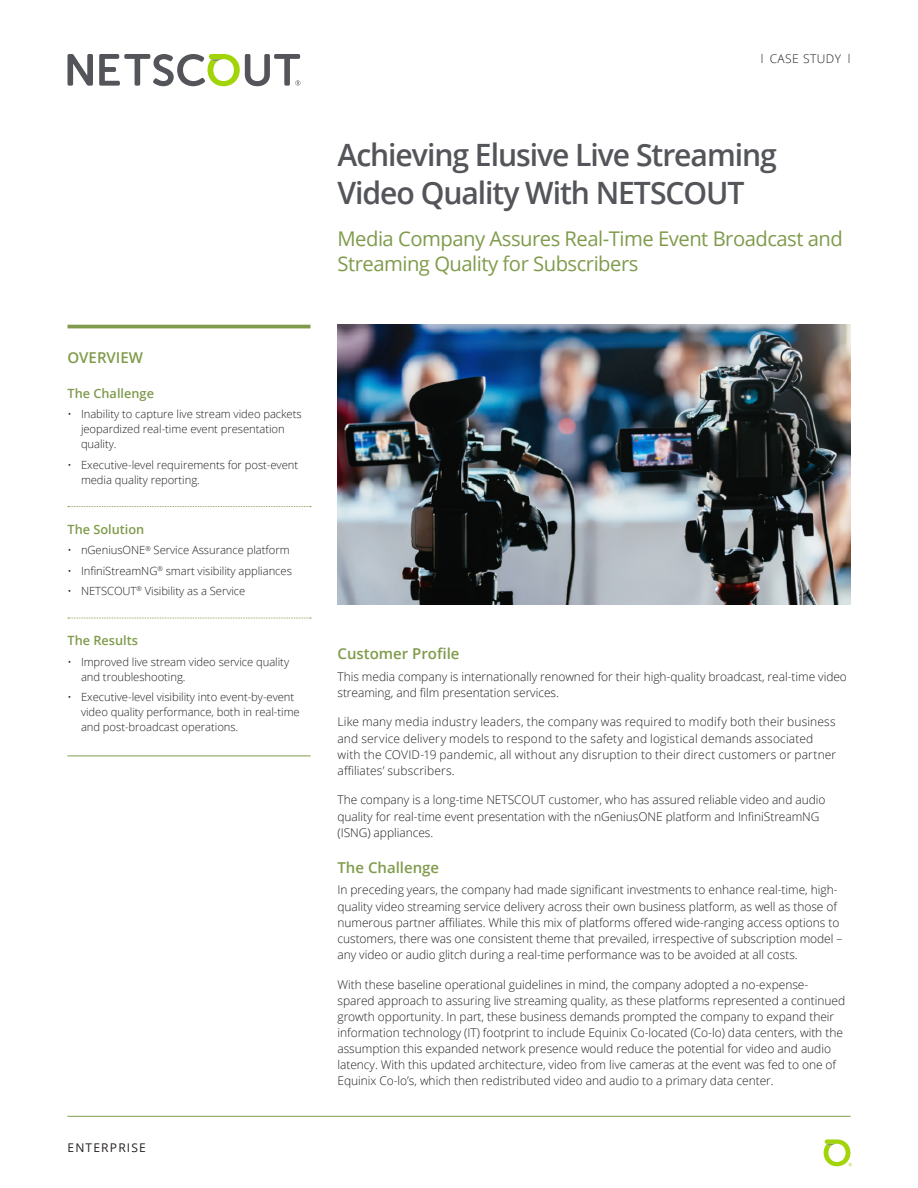
<style>
.page{position:relative;width:918px;height:1188px;background:#fff}
.page>*{position:absolute;margin:0;border:0;box-sizing:border-box;transform-origin:0 0}
.Document_Title{font:600 30.75px/37.5px "Open Sans";letter-spacing:-.035em;color:#54555a}
.Subtitle{font:20.25px/25.5px "Open Sans";letter-spacing:-.025em;color:#809b4c}
.Level_1_-_Heading{font:600 15px "Open Sans";color:#809b4c}
.Level_1_-_Section_He{font:600 15px "Open Sans";color:#809b4c}
.Level_2_-_Heading{font:600 12.75px "Open Sans";color:#809b4c}
.Body{font:300 12px/16.2px "Open Sans";letter-spacing:-.005em;color:#231f20}
.Body-2{font:300 12px "Open Sans";letter-spacing:.04em;color:#231f20}
.t1{font:12px "Open Sans";letter-spacing:.1em;color:#231f20}
.t2{font:300 11.25px/15px "Open Sans";letter-spacing:-.005em;color:#231f20}
</style>
<div class="page">
<svg style="left:68px;top:54px;width:25px;height:32px"></svg>
<svg style="left:99px;top:54px;width:201px;height:32px"></svg>
<hr style="left:68px;top:1116px;width:782px;height:1px;background:#809b4c">
<svg style="left:824px;top:1139px;width:28px;height:27px"></svg>
<img style="left:338px;top:324px;width:512px;height:280px">
<hr style="left:68px;top:325px;width:242px;height:3px;background:#809b4c">
<svg style="left:68px;top:506px;width:243px;height:1px"></svg>
<svg style="left:68px;top:618px;width:243px;height:1px"></svg>
<hr style="left:68px;top:756px;width:242px;height:1px;background:#809b4c">
<p class="Level_1_-_Section_He" style="left:68px;top:347px;width:77px">OVERVIEW</p>
<p class="Level_2_-_Heading" style="left:68px;top:385px;width:88px">The Challenge</p>
<p class="t2" style="left:81px;top:406px;width:222px;text-indent:-14px">• Inability to capture live stream video packets jeopardized real-time event presentation quality.</p>
<p class="t2" style="left:81px;top:457px;width:219px;text-indent:-14px">• Executive-level requirements for post-event media quality reporting.</p>
<p class="Level_2_-_Heading" style="left:68px;top:521px;width:78px">The Solution</p>
<p class="t2" style="left:68px;top:542px;width:224px">• nGeniusONE<sup>®</sup> Service Assurance platform</p>
<p class="t2" style="left:68px;top:563px;width:226px">• InfiniStreamNG<sup>®</sup> smart visibility appliances</p>
<p class="t2" style="left:68px;top:583px;width:179px">• NETSCOUT<sup>®</sup> Visibility as a Service</p>
<p class="Level_2_-_Heading" style="left:68px;top:632px;width:72px">The Results</p>
<p class="t2" style="left:81px;top:654px;width:210px;text-indent:-14px">• Improved live stream video service quality and troubleshooting.</p>
<p class="t2" style="left:81px;top:689px;width:220px;text-indent:-14px">• Executive-level visibility into event-by-event video quality performance, both in real-time and post-broadcast operations.</p>
<p class="t1" style="left:68px;top:1139px;width:80px">ENTERPRISE</p>
<p class="Body-2" style="left:761px;top:51px;width:91px">l CASE STUDY l</p>
<p class="Document_Title" style="left:338px;top:136px;width:441px">Achieving Elusive Live Streaming<br>Video Quality With NETSCOUT</p>
<p class="Subtitle" style="left:338px;top:225px;width:507px">Media Company Assures Real-Time Event Broadcast and<br>Streaming Quality for Subscribers</p>
<p class="Level_1_-_Heading" style="left:338px;top:643px;width:124px">Customer Profile</p>
<p class="Body" style="left:338px;top:668px;width:511px">This media company is internationally renowned for their high-quality broadcast, real-time video streaming, and film presentation services.</p>
<p class="Body" style="left:338px;top:714px;width:500px">Like many media industry leaders, the company was required to modify both their business and service delivery models to respond to the safety and logistical demands associated with the COVID-19 pandemic, all without any disruption to their direct customers or partner affiliates’ subscribers.</p>
<p class="Body" style="left:338px;top:792px;width:490px">The company is a long-time NETSCOUT customer, who has assured reliable video and audio quality for real-time event presentation with the nGeniusONE platform and InfiniStreamNG (ISNG) appliances.</p>
<p class="Level_1_-_Heading" style="left:338px;top:857px;width:103px">The Challenge</p>
<p class="Body" style="left:338px;top:882px;width:506px">In preceding years, the company had made significant investments to enhance real-time, high&shy;quality video streaming service delivery across their own business platform, as well as those of numerous partner affiliates. While this mix of platforms offered wide-ranging access options to customers, there was one consistent theme that prevailed, irrespective of subscription model – any video or audio glitch during a real-time performance was to be avoided at all costs.</p>
<p class="Body" style="left:338px;top:976px;width:509px">With these baseline operational guidelines in mind, the company adopted a no-expense&shy;spared approach to assuring live streaming quality, as these platforms represented a continued growth opportunity. In part, these business demands prompted the company to expand their information technology (IT) footprint to include Equinix Co-located (Co-lo) data centers, with the assumption this expanded network presence would reduce the potential for video and audio latency. With this updated architecture, video from live cameras at the event was fed to one of Equinix Co-lo’s, which then redistributed video and audio to a primary data center.</p>
</div>
